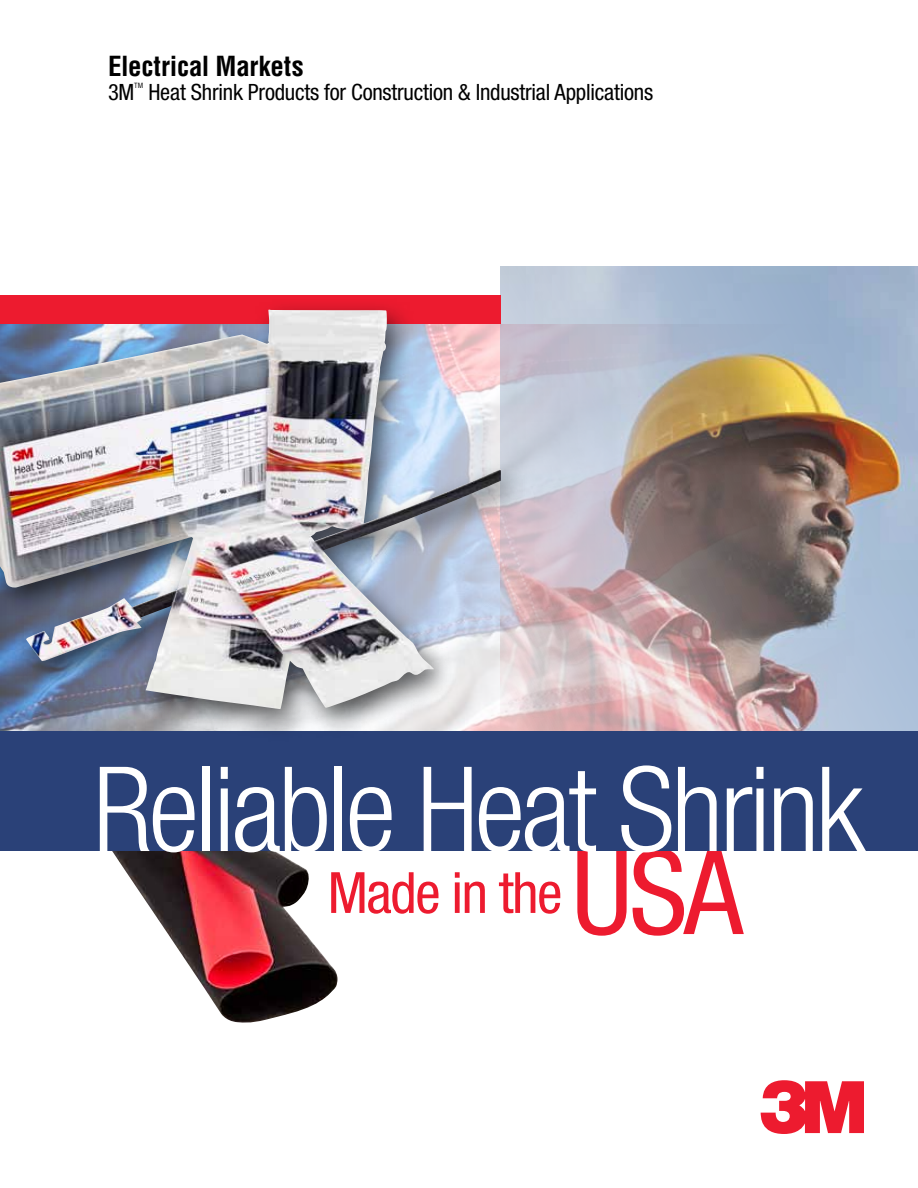
<style>
.page{position:relative;width:918px;height:1188px;background:#fff}
.page>*{position:absolute;margin:0;border:0;box-sizing:border-box;transform-origin:0 0}
.t1{font:300 condensed 117.9px "Helvetica Neue";letter-spacing:-.03em;color:#fff}
.t2{font:condensed 117.45px "Helvetica Neue";color:#ed1b2f}
.t3{font:condensed 57px "Helvetica Neue";letter-spacing:-.025em;color:#ed1b2f}
.t4{font:700 condensed 27px "Helvetica";letter-spacing:-.005em;color:#000}
.t5{font:condensed 22.5px "Helvetica Neue";letter-spacing:-.01em;color:#000}
.t6{font:condensed 7.05px "Helvetica";color:#000}
</style>
<div class="page">
<svg style="left:760px;top:1080px;width:104px;height:54px"></svg>
<img style="left:500px;top:266px;width:418px;height:465px">
<div style="left:0;top:295px;width:500px;height:29px;background:#ed1b2f"></div>
<img style="left:95px;top:850px;width:243px;height:173px">
<div style="left:0;top:731px;width:918px;height:119px;background:#2a4178"></div>
<div style="left:0;top:298px;width:529px;height:443px;background:#000;opacity:.62"></div>
<img style="left:0;top:310px;width:501px;height:399px">
<p class="t4" style="left:108px;top:49px;width:197px">Electrical Markets</p>
<p class="t5" style="left:108px;top:79px;width:28px">3M</p>
<p class="t6" style="left:134px;top:81px;width:11px">TM</p>
<p class="t5" style="left:148px;top:79px;width:506px">Heat Shrink Products for Construction &amp; Industrial Applications</p>
<h1 class="t1" style="left:93px;top:742px;width:772px">Reliable Heat Shrink</h1>
<h3 class="t3" style="left:328px;top:860px;width:236px">Made in the</h3>
<h2 class="t2" style="left:572px;top:825px;width:173px">USA</h2>
</div>
